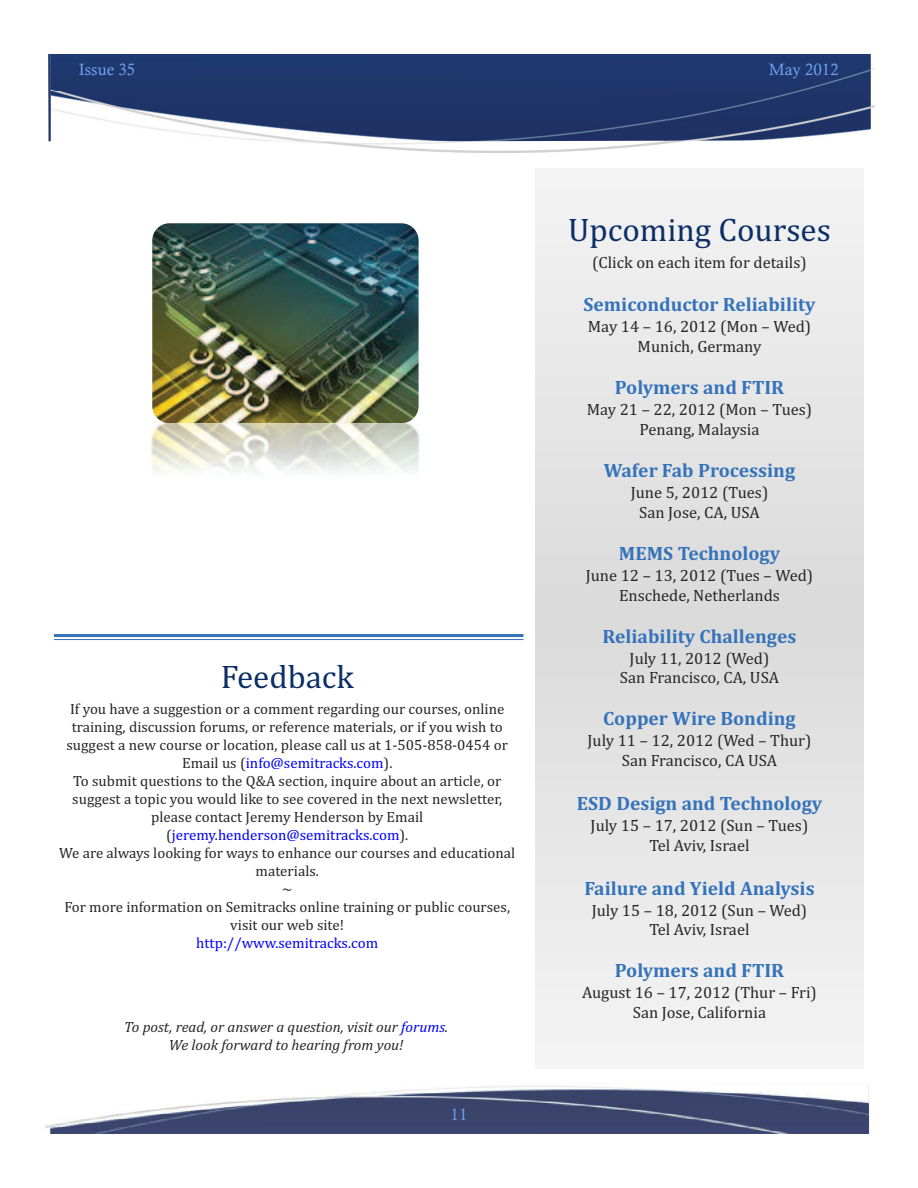
<style>
.page{position:relative;width:918px;height:1188px;background:#fff}
.page>*{position:absolute;margin:0;border:0;box-sizing:border-box;transform-origin:0 0}
.t1{font:33px "Cambria";color:#0b2e67}
.t2{font:700 19.5px "Cambria";color:#3472ba}
.t3{font:16.5px/19.8px "Cambria";color:#272627;text-align:center}
.t4{font:16.5px "Calisto";color:#6fa0ef}
.t5{font:15px/18px "Cambria";color:#272627;text-align:center}
.t6{font:italic 15px/18px "Cambria";color:#272627;text-align:center}
.t7{font:15px "Cambria";color:#00f}
.s1{color:#00f}
</style>
<div class="page">
<img style="left:48px;top:54px;width:3px;height:87px">
<img style="left:51px;top:54px;width:820px;height:87px">
<img style="left:50px;top:1083px;width:819px;height:51px">
<div style="left:535px;top:169px;width:329px;height:899px;background:#e7e7e7"></div>
<hr style="left:54px;top:634px;width:470px;height:3px;background:#3472ba">
<hr style="left:54px;top:639px;width:470px;height:1px;background:#3472ba">
<img style="left:151px;top:422px;width:269px;height:52px">
<img style="left:152px;top:223px;width:267px;height:200px;border-radius:17px">
<p class="t4" style="left:79px;top:59px;width:58px">Issue 35</p>
<p class="t4" style="left:769px;top:59px;width:71px">May 2012</p>
<h1 class="t1" style="left:221px;top:657px;width:134px">Feedback</h1>
<p class="t5" style="left:59px;top:699px;width:458px">If you have a suggestion or a comment regarding our courses, online training, discussion forums, or reference materials, or if you wish to suggest a new course or location, please call us at 1-505-858-0454 or Email us (<span class="s1">info@semitracks.com</span>).<br>To submit questions to the Q&amp;A section, inquire about an article, or suggest a topic you would like to see covered in the next newsletter, please contact Jeremy Henderson by Email (<span class="s1">jeremy.henderson@semitracks.com</span>).<br>We are always looking for ways to enhance our courses and educational materials.<br>~<br>For more information on Semitracks online training or public courses, visit our web site!</p>
<p class="t7" style="left:196px;top:934px;width:183px">http://www.semitracks.com</p>
<p class="t6" style="left:124px;top:1017px;width:325px">To post, read, or answer a question, visit our <span class="s1">forums</span>.<br>We look forward to hearing from you!</p>
<p class="t4" style="left:451px;top:1105px;width:18px">11</p>
<h1 class="t1" style="left:568px;top:210px;width:264px">Upcoming Courses</h1>
<p class="t3" style="left:592px;top:252px;width:216px">(Click on each item for details)</p>
<h2 class="t2" style="left:583px;top:293px;width:234px">Semiconductor Reliability</h2>
<p class="t3" style="left:588px;top:317px;width:225px">May 14 – 16, 2012 (Mon – Wed)<br>Munich, Germany</p>
<h2 class="t2" style="left:615px;top:376px;width:171px">Polymers and FTIR</h2>
<p class="t3" style="left:587px;top:400px;width:227px">May 21 – 22, 2012 (Mon – Tues)<br>Penang, Malaysia</p>
<h2 class="t2" style="left:604px;top:459px;width:193px">Wafer Fab Processing</h2>
<p class="t3" style="left:631px;top:482px;width:139px">June 5, 2012 (Tues)<br>San Jose, CA, USA</p>
<h2 class="t2" style="left:619px;top:542px;width:163px">MEMS Technology</h2>
<p class="t3" style="left:586px;top:565px;width:229px">June 12 – 13, 2012 (Tues – Wed)<br>Enschede, Netherlands</p>
<h2 class="t2" style="left:603px;top:624px;width:195px">Reliability Challenges</h2>
<p class="t3" style="left:620px;top:648px;width:161px">July 11, 2012 (Wed)<br>San Francisco, CA, USA</p>
<h2 class="t2" style="left:603px;top:707px;width:194px">Copper Wire Bonding</h2>
<p class="t3" style="left:588px;top:731px;width:225px">July 11 – 12, 2012 (Wed – Thur)<br>San Francisco, CA USA</p>
<h2 class="t2" style="left:577px;top:792px;width:247px">ESD Design and Technology</h2>
<p class="t3" style="left:591px;top:815px;width:219px">July 15 – 17, 2012 (Sun – Tues)<br>Tel Aviv, Israel</p>
<h2 class="t2" style="left:584px;top:876px;width:232px">Failure and Yield Analysis</h2>
<p class="t3" style="left:592px;top:900px;width:217px">July 15 – 18, 2012 (Sun – Wed)<br>Tel Aviv, Israel</p>
<h2 class="t2" style="left:615px;top:959px;width:171px">Polymers and FTIR</h2>
<p class="t3" style="left:582px;top:983px;width:236px">August 16 – 17, 2012 (Thur – Fri)<br>San Jose, California</p>
</div>
